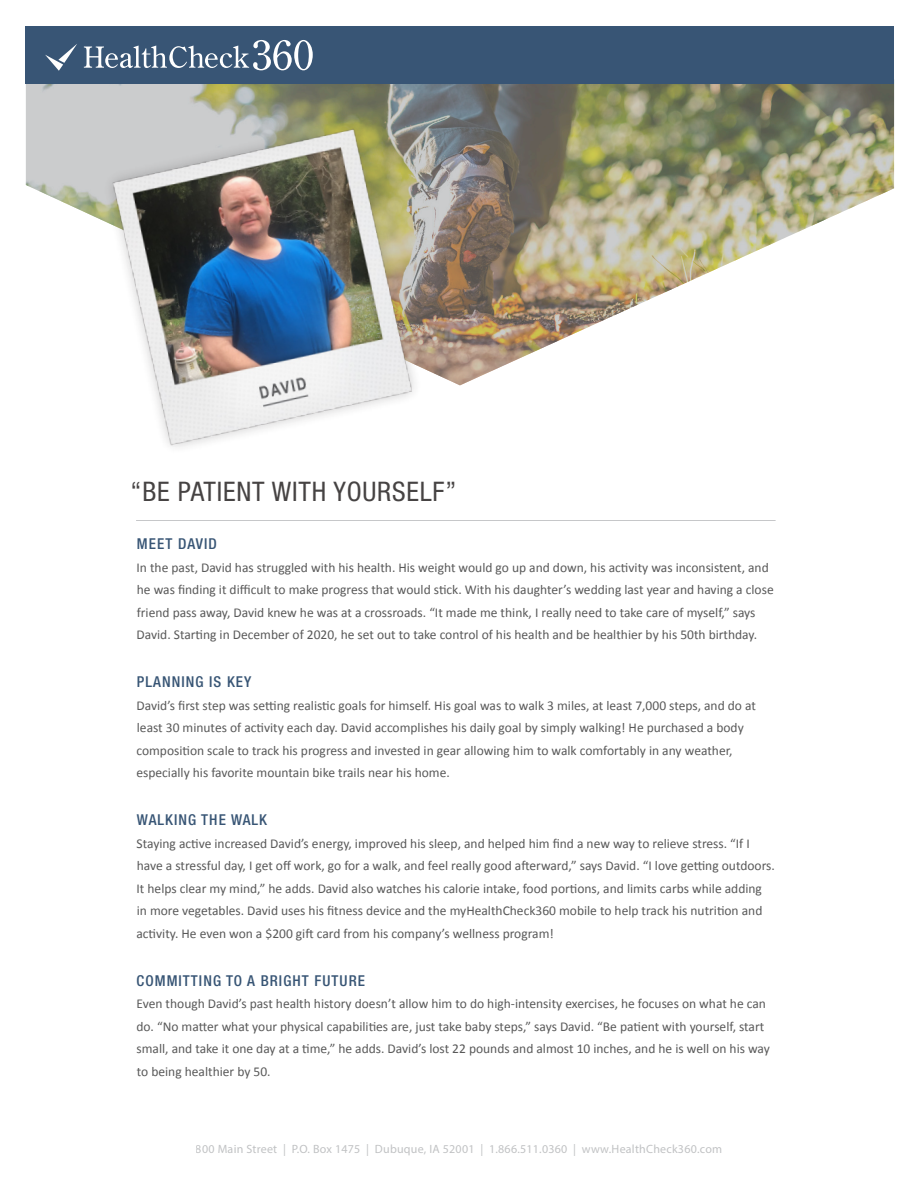
<style>
.page{position:relative;width:918px;height:1188px;background:#fff}
.page>*{position:absolute;margin:0;border:0;box-sizing:border-box;transform-origin:0 0}
.t1{font:condensed 27px "Helvetica Neue LT Std";letter-spacing:.03em;color:#464343}
.t2{font:500 condensed 15px "Helvetica Neue LT Com";letter-spacing:.07em;color:#385575}
.t3{font:13.5px/22.5px "Calibri";color:#595959}
.t4{font:12px "Myriad Pro";letter-spacing:.02em;color:#97999c}
</style>
<div class="page">
<img style="left:26px;top:84px;width:868px;height:301px">
<div style="left:26px;top:27px;width:868px;height:57px;background:#385575"></div>
<svg style="left:84px;top:40px;width:229px;height:30px"></svg>
<svg style="left:45px;top:44px;width:32px;height:27px"></svg>
<img style="left:89px;top:124px;width:350px;height:323px">
<hr style="left:136px;top:520px;width:640px;height:1px;background:#bcbdc0">
<p class="t1" style="left:131px;top:476px;width:327px">“BE PATIENT WITH YOURSELF”</p>
<p class="t2" style="left:137px;top:535px;width:81px">MEET DAVID</p>
<p class="t3" style="left:137px;top:556px;width:639px">In the past, David has struggled with his health. His weight would go up and down, his activity was inconsistent, and he was finding it difficult to make progress that would stick. With his daughter’s wedding last year and having a close friend pass away, David knew he was at a crossroads. “It made me think, I really need to take care of myself,” says David. Starting in December of 2020, he set out to take control of his health and be healthier by his 50th birthday.</p>
<p class="t2" style="left:137px;top:673px;width:116px">PLANNING IS KEY</p>
<p class="t3" style="left:136px;top:694px;width:621px">David’s first step was setting realistic goals for himself. His goal was to walk 3 miles, at least 7,000 steps, and do at least 30 minutes of activity each day. David accomplishes his daily goal by simply walking! He purchased a body composition scale to track his progress and invested in gear allowing him to walk comfortably in any weather, especially his favorite mountain bike trails near his home.</p>
<p class="t2" style="left:137px;top:811px;width:132px">WALKING THE WALK</p>
<p class="t3" style="left:136px;top:832px;width:640px">Staying active increased David’s energy, improved his sleep, and helped him find a new way to relieve stress. “If I have a stressful day, I get off work, go for a walk, and feel really good afterward,” says David. “I love getting outdoors.<br>It helps clear my mind,” he adds. David also watches his calorie intake, food portions, and limits carbs while adding in more vegetables. David uses his fitness device and the myHealthCheck360 mobile to help track his nutrition and activity. He even won a $200 gift card from his company’s wellness program!</p>
<p class="t2" style="left:137px;top:972px;width:230px">COMMITTING TO A BRIGHT FUTURE</p>
<p class="t3" style="left:136px;top:993px;width:635px">Even though David’s past health history doesn’t allow him to do high-intensity exercises, he focuses on what he can do. “No matter what your physical capabilities are, just take baby steps,” says David. “Be patient with yourself, start small, and take it one day at a time,” he adds. David’s lost 22 pounds and almost 10 inches, and he is well on his way to being healthier by 50.</p>
<p class="t4" style="left:196px;top:1142px;width:528px">800 Main Street | P.O. Box 1475 | Dubuque, IA 52001 | 1.866.511.0360 | www.HealthCheck360.com</p>
</div>
